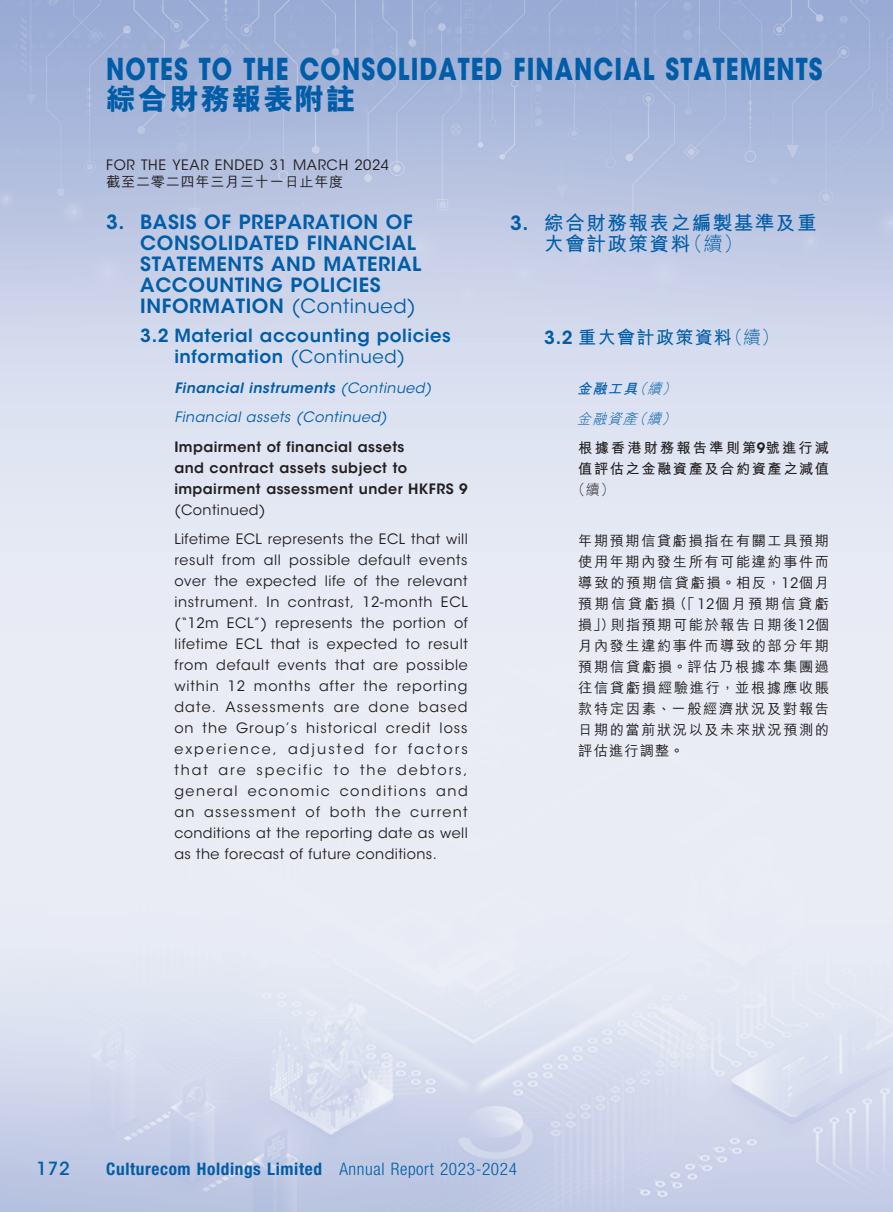
<style>
.page{position:relative;width:893px;height:1212px;background:#fff}
.page>*{position:absolute;margin:0;border:0;box-sizing:border-box;transform-origin:0 0}
.t1{font:700 30px "ITC Avant Garde Std";letter-spacing:.045em;color:#015da7;scale:.8 1}
.t2{font:800 30px "M Hei HK";letter-spacing:.045em;color:#015da7}
.t3{font:600 19.5px/21px "ITC Avant Garde Std";letter-spacing:.03em;color:#015da7}
.t4{font:700 19.5px/21px "M Hei HK";letter-spacing:.08em;color:#015da7}
.t5{font:600 18px/21px "ITC Avant Garde Std";letter-spacing:.03em;color:#015da7}
.t6{font:700 18px "M Hei HK";letter-spacing:.08em;color:#015da7}
.t7{font:500 18px "ITC Avant Garde Std";color:#015da7}
.t8{font:700 condensed 17.25px "Helvetica Neue LT Std";letter-spacing:.035em;color:#015da7}
.t9{font:14.25px/21px "ITC Avant Garde Std";letter-spacing:.03em;color:#231f20}
.t10{font:500 14.25px/21px "M Hei HK";letter-spacing:.105em;color:#231f20;text-align:justify}
.t11{font:600 14.25px/21px "ITC Avant Garde Std";letter-spacing:.03em;color:#231f20}
.t12{font:italic 14.25px/29.5px "ITC Avant Garde Std";letter-spacing:.03em;color:#015da7}
.t13{font:700 14.25px/29.5px "M Hei HK";letter-spacing:.15em;color:#231f20}
.t14{font:500 14.25px "M Hei HK";letter-spacing:.045em;color:#231f20}
.t15{font:700 14.25px "M Hei HK";letter-spacing:.105em;color:#231f20}
.t16{font:300 14.25px "M Hei HK";color:#231f20}
.s1{font-weight:400}
.s2{font-weight:600}
.s3{font-family:"ITC Avant Garde Std";font-weight:600}
.s4{font-weight:300}
.s5{font-style:italic;color:#015da7}
.s6{font-weight:300;font-style:italic;color:#015da7}
.s7{font-family:"ITC Avant Garde Std";font-weight:400}
</style>
<div class="page">
<img style="left:0;top:0;width:893px;height:1212px">
<h1 class="t1" style="left:106px;top:50px;width:897px">NOTES TO THE CONSOLIDATED FINANCIAL STATEMENTS</h1>
<h1 class="t2" style="left:106px;top:84px;width:251px">綜合財務報表附註</h1>
<p class="t9" style="left:106px;top:155px;width:284px">FOR THE YEAR ENDED 31 MARCH 2024</p>
<p class="t14" style="left:106px;top:171px;width:239px">截至二零二四年三月三十一日止年度</p>
<h2 class="t3" style="left:140px;top:211px;width:282px;text-indent:-34px">3. BASIS OF PREPARATION OF<br>CONSOLIDATED FINANCIAL<br>STATEMENTS AND MATERIAL<br>ACCOUNTING POLICIES<br>INFORMATION <span class="s1">(Continued)</span></h2>
<p class="t5" style="left:174px;top:325px;width:278px;text-indent:-34px">3.2 Material accounting policies information <span class="s1">(Continued)</span></p>
<p class="t12" style="left:174px;top:373px;width:259px"><span class="s2">Financial instruments</span> (Continued)<br>Financial assets (Continued)</p>
<p class="t11" style="left:174px;top:436px;width:295px">Impairment of financial assets<br>and contract assets subject to impairment assessment under HKFRS 9</p>
<p class="t9" style="left:174px;top:495px;width:295px;line-height:29.5px">(Continued)<br>Lifetime ECL represents the ECL that will</p>
<p class="t9" style="left:174px;top:550px;width:295px;text-align:justify">result from all possible default events over the expected life of the relevant instrument. In contrast, 12-month ECL (“12m ECL”) represents the portion of lifetime ECL that is expected to result from default events that are possible within 12 months after the reporting date. Assessments are done based on the Group’s historical credit loss experience, adjusted for factors that are specific to the debtors, general economic conditions and an assessment of both the current conditions at the reporting date as well as the forecast of future conditions.</p>
<h2 class="t4" style="left:544px;top:211px;width:274px;text-indent:-34px"><span class="s3">3.</span> 綜合財務報表之編製基準及重大會計政策資料<span class="s4">（續）</span></h2>
<p class="t6" style="left:544px;top:324px;width:236px"><span class="s3">3.2</span> 重大會計政策資料<span class="s4">（續）</span></p>
<p class="t13" style="left:577px;top:373px;width:254px"><span class="s5">金融工具</span><span class="s6">（續）<br>金融資產（續）<br></span>根據香港財務報告準則第<span class="s3">9</span>號進行減</p>
<p class="t15" style="left:578px;top:458px;width:252px">值評估之金融資產及合約資產之減值</p>
<p class="t16" style="left:571px;top:483px;width:45px">（續）</p>
<p class="t10" style="left:578px;top:529px;width:252px">年期預期信貸虧損指在有關工具預期使用年期內發生所有可能違約事件而導致的預期信貸虧損。相反，<span class="s7">12</span>個月預期信貸虧損（「<span class="s7">12</span>個月預期信貸虧損」）則指預期可能於報告日期後<span class="s7">12</span>個月內發生違約事件而導致的部分年期預期信貸虧損。評估乃根據本集團過往信貸虧損經驗進行，並根據應收賬款特定因素、一般經濟狀況及對報告日期的當前狀況以及未來狀況預測的評估進行調整。</p>
<p class="t7" style="left:37px;top:1158px;width:35px">172</p>
<p class="t8" style="left:106px;top:1158px;width:412px">Culturecom Holdings Limited <span class="s4">Annual Report 2023-2024</span></p>
</div>
